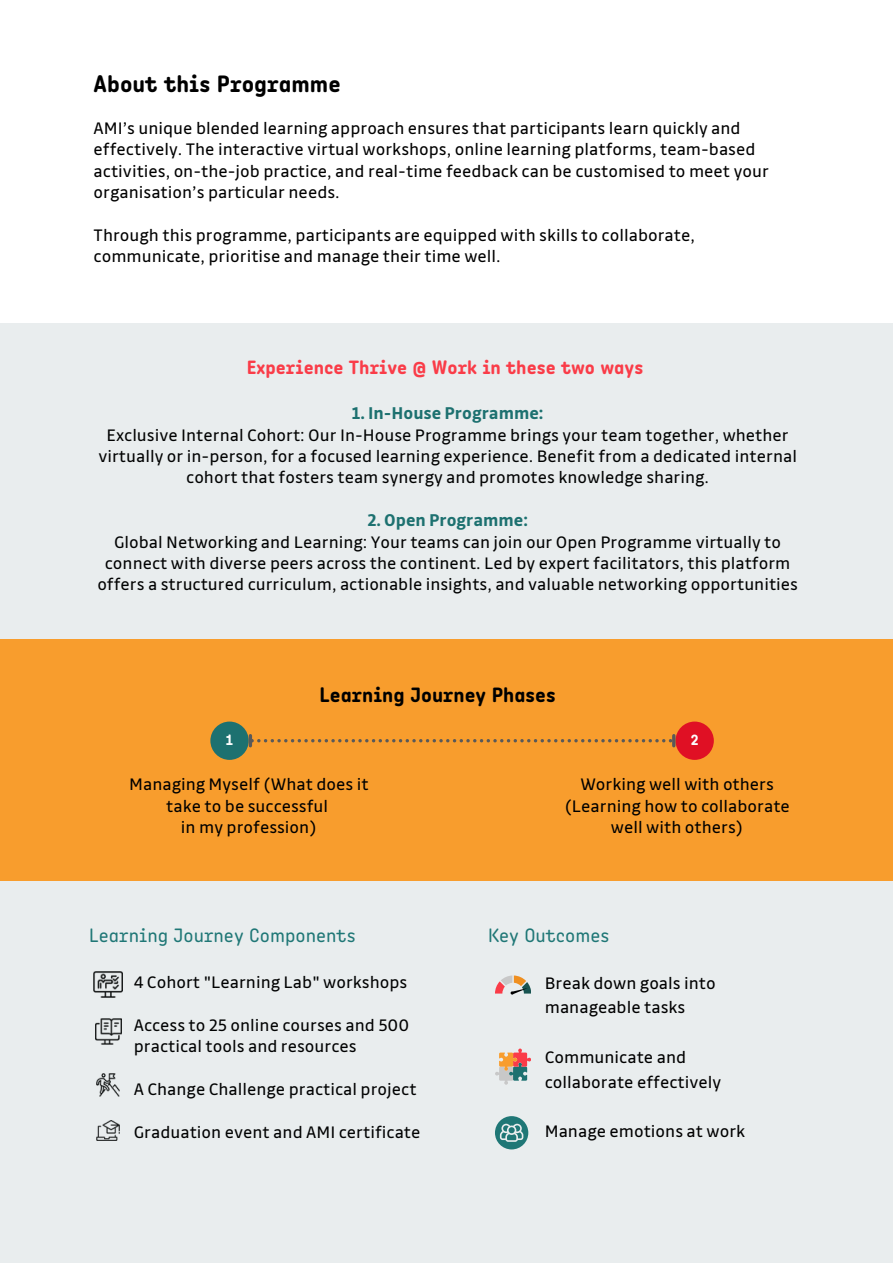
<style>
.page{position:relative;width:893px;height:1264px;background:#fff}
.page>*{position:absolute;margin:0;border:0;box-sizing:border-box;transform-origin:0 0}
.t1{font:700 24px "Angus";color:#000}
.t2{font:700 21px "Angus";color:#000}
.t3{font:19.5px "Angus";color:#1f7776}
.t4{font:700 19.5px "Angus";color:#fa3c48}
.t5{font:18px/21.3px "TRY Drive";color:#010202;text-align:center}
.t6{font:18px/21.3px "TRY Drive";color:#000}
.t7{font:700 18px "TRY Drive";color:#1d7170}
.t8{font:700 15px "Angus";color:#fdfdfd}
</style>
<div class="page">
<div style="left:0;top:855px;width:892px;height:407px;background:#e9edee"></div>
<div style="left:0;top:638px;width:892px;height:243px;background:#f89d2d"></div>
<img style="left:93px;top:971px;width:30px;height:26px">
<img style="left:95px;top:1018px;width:26px;height:26px">
<img style="left:96px;top:1073px;width:24px;height:23px">
<img style="left:97px;top:1120px;width:22px;height:20px">
<svg style="left:495px;top:1048px;width:36px;height:36px"></svg>
<svg style="left:495px;top:1116px;width:33px;height:33px"></svg>
<svg style="left:495px;top:975px;width:36px;height:19px"></svg>
<div style="left:210px;top:721px;width:39px;height:39px;background:#1d7170;border-radius:50%"></div>
<div style="left:675px;top:721px;width:38px;height:39px;background:#e01024;border-radius:50%"></div>
<svg style="left:249px;top:735px;width:426px;height:10px;background:#e09333"></svg>
<div style="left:0;top:323px;width:892px;height:315px;background:#e9edee"></div>
<h1 class="t1" style="left:94px;top:69px;width:249px">About this Programme</h1>
<p class="t6" style="left:94px;top:117px;width:676px">AMI’s unique blended learning approach ensures that participants learn quickly and effectively. The interactive virtual workshops, online learning platforms, team-based activities, on-the-job practice, and real-time feedback can be customised to meet your organisation’s particular needs.</p>
<p class="t6" style="left:94px;top:224px;width:603px">Through this programme, participants are equipped with skills to collaborate, communicate, prioritise and manage their time well.</p>
<p class="t4" style="left:247px;top:355px;width:398px">Experience Thrive @ Work in these two ways</p>
<p class="t7" style="left:352px;top:403px;width:193px">1. In-House Programme:</p>
<p class="t5" style="left:98px;top:424px;width:700px">Exclusive Internal Cohort: Our In-House Programme brings your team together, whether virtually or in-person, for a focused learning experience. Benefit from a dedicated internal cohort that fosters team synergy and promotes knowledge sharing.</p>
<p class="t7" style="left:367px;top:509px;width:162px">2. Open Programme:</p>
<p class="t5" style="left:97px;top:531px;width:702px">Global Networking and Learning: Your teams can join our Open Programme virtually to connect with diverse peers across the continent. Led by expert facilitators, this platform offers a structured curriculum, actionable insights, and valuable networking opportunities</p>
<p class="t2" style="left:319px;top:681px;width:237px">Learning Journey Phases</p>
<p class="t8" style="left:226px;top:730px;width:9px">1</p>
<p class="t8" style="left:690px;top:730px;width:9px">2</p>
<p class="t6" style="left:129px;top:773px;width:241px;text-align:center">Managing Myself (What does it take to be successful<br>in my profession)</p>
<p class="t6" style="left:564px;top:773px;width:227px;text-align:center">Working well with others (Learning how to collaborate well with others)</p>
<p class="t3" style="left:89px;top:923px;width:268px">Learning Journey Components</p>
<p class="t5" style="left:134px;top:971px;width:275px">4 Cohort "Learning Lab" workshops</p>
<p class="t5" style="left:134px;top:1014px;width:277px;text-align:left">Access to 25 online courses and 500 practical tools and resources</p>
<p class="t5" style="left:134px;top:1078px;width:284px">A Change Challenge practical project</p>
<p class="t5" style="left:134px;top:1120px;width:288px">Graduation event and AMI certificate</p>
<p class="t3" style="left:488px;top:923px;width:123px">Key Outcomes</p>
<p class="t6" style="left:544px;top:970px;width:172px;line-height:24.8px">Break down goals into manageable tasks</p>
<p class="t6" style="left:544px;top:1044px;width:178px;line-height:24.8px">Communicate and collaborate effectively</p>
<p class="t6" style="left:544px;top:1120px;width:202px">Manage emotions at work</p>
</div>
